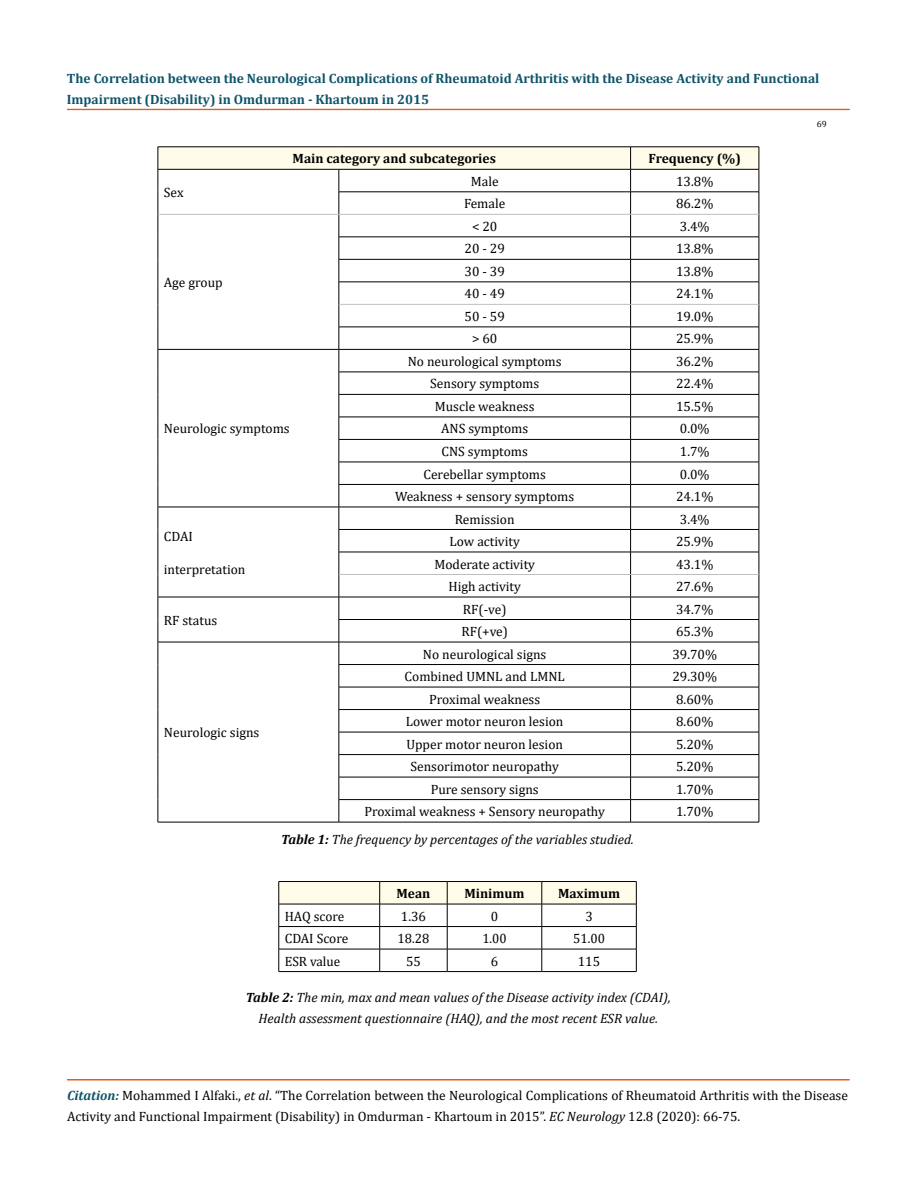
<style>
.page{position:relative;width:917px;height:1190px;background:#fff}
.page>*{position:absolute;margin:0;border:0;box-sizing:border-box;transform-origin:0 0}
.t1{font:13.5px/21px "Cambria";color:#000}
.t2{font:italic 13.5px/21px "Cambria";color:#000;text-align:center}
.t3{font:700 13.5px/21px "Cambria";color:#0e546a}
.t4{font:700 13.5px "Cambria";color:#000}
.t5{font:13.5px "Cambria";color:#000;scale:.96 1}
.t6{font:9px "Cambria";color:#000}
.s1{font-weight:700}
.s2{font-weight:700;font-style:italic;color:#0e546a}
.s3{font-style:italic}
</style>
<div class="page">
<div style="left:67px;top:109px;width:782px;height:1px;border:1px solid #e05d1a"></div>
<div style="left:67px;top:1079px;width:782px;height:1px;border:1px solid #e05d1a"></div>
<hr style="left:158px;top:146px;width:181px;height:1px;background:#000">
<hr style="left:339px;top:146px;width:291px;height:1px;background:#000">
<hr style="left:630px;top:146px;width:129px;height:1px;background:#000">
<svg style="left:158px;top:147px;width:601px;height:675px"></svg>
<hr style="left:158px;top:822px;width:181px;height:1px;background:#000">
<hr style="left:339px;top:822px;width:291px;height:1px;background:#000">
<hr style="left:630px;top:822px;width:129px;height:1px;background:#000">
<hr style="left:158px;top:214px;width:181px;height:1px;background:#bfbfbf">
<hr style="left:339px;top:214px;width:291px;height:1px;background:#bfbfbf">
<hr style="left:630px;top:214px;width:128px;height:1px;background:#bfbfbf">
<hr style="left:339px;top:304px;width:291px;height:1px;background:#bfbfbf">
<hr style="left:630px;top:304px;width:128px;height:1px;background:#bfbfbf">
<hr style="left:339px;top:574px;width:291px;height:1px;background:#bfbfbf">
<hr style="left:630px;top:574px;width:128px;height:1px;background:#bfbfbf">
<svg style="left:278px;top:881px;width:359px;height:90px"></svg>
<hr style="left:278px;top:971px;width:101px;height:1px;background:#000">
<hr style="left:379px;top:971px;width:68px;height:1px;background:#000">
<hr style="left:447px;top:971px;width:94px;height:1px;background:#000">
<hr style="left:541px;top:971px;width:95px;height:1px;background:#000">
<p class="t3" style="left:67px;top:68px;width:754px">The Correlation between the Neurological Complications of Rheumatoid Arthritis with the Disease Activity and Functional<br>Impairment (Disability) in Omdurman - Khartoum in 2015</p>
<p class="t6" style="left:816px;top:118px;width:11px">69</p>
<p class="t4" style="left:292px;top:149px;width:205px">Main category and subcategories</p>
<p class="t4" style="left:648px;top:149px;width:94px">Frequency (%)</p>
<p class="t1" style="left:164px;top:182px;width:21px">Sex</p>
<p class="t1" style="left:471px;top:171px;width:29px">Male</p>
<p class="t1" style="left:676px;top:171px;width:39px">13.8%</p>
<p class="t1" style="left:464px;top:193px;width:43px">Female</p>
<p class="t1" style="left:676px;top:193px;width:39px">86.2%</p>
<p class="t1" style="left:164px;top:272px;width:60px">Age group</p>
<p class="t1" style="left:164px;top:418px;width:127px">Neurologic symptoms</p>
<p class="t1" style="left:164px;top:525px;width:30px">CDAI</p>
<p class="t1" style="left:164px;top:558px;width:83px">interpretation</p>
<p class="t1" style="left:164px;top:609px;width:55px">RF status</p>
<p class="t1" style="left:472px;top:216px;width:27px">&lt; 20</p>
<p class="t1" style="left:680px;top:216px;width:31px">3.4%</p>
<p class="t1" style="left:464px;top:238px;width:42px">20 - 29</p>
<p class="t1" style="left:676px;top:238px;width:39px">13.8%</p>
<p class="t1" style="left:464px;top:261px;width:42px">30 - 39</p>
<p class="t1" style="left:676px;top:261px;width:39px">13.8%</p>
<p class="t1" style="left:464px;top:283px;width:42px">40 - 49</p>
<p class="t1" style="left:676px;top:283px;width:39px">24.1%</p>
<p class="t1" style="left:464px;top:306px;width:42px">50 - 59</p>
<p class="t1" style="left:676px;top:306px;width:39px">19.0%</p>
<p class="t1" style="left:472px;top:328px;width:27px">&gt; 60</p>
<p class="t1" style="left:676px;top:328px;width:39px">25.9%</p>
<p class="t1" style="left:408px;top:351px;width:155px">No neurological symptoms</p>
<p class="t1" style="left:676px;top:351px;width:39px">36.2%</p>
<p class="t1" style="left:430px;top:373px;width:111px">Sensory symptoms</p>
<p class="t1" style="left:676px;top:373px;width:39px">22.4%</p>
<p class="t1" style="left:435px;top:396px;width:101px">Muscle weakness</p>
<p class="t1" style="left:676px;top:396px;width:39px">15.5%</p>
<p class="t1" style="left:441px;top:418px;width:89px">ANS symptoms</p>
<p class="t1" style="left:680px;top:418px;width:31px">0.0%</p>
<p class="t1" style="left:441px;top:441px;width:88px">CNS symptoms</p>
<p class="t1" style="left:680px;top:441px;width:31px">1.7%</p>
<p class="t1" style="left:423px;top:463px;width:124px">Cerebellar symptoms</p>
<p class="t1" style="left:680px;top:463px;width:31px">0.0%</p>
<p class="t1" style="left:395px;top:486px;width:181px">Weakness + sensory symptoms</p>
<p class="t1" style="left:676px;top:486px;width:39px">24.1%</p>
<p class="t1" style="left:455px;top:508px;width:61px">Remission</p>
<p class="t1" style="left:680px;top:508px;width:31px">3.4%</p>
<p class="t1" style="left:449px;top:531px;width:72px">Low activity</p>
<p class="t1" style="left:676px;top:531px;width:39px">25.9%</p>
<p class="t1" style="left:434px;top:553px;width:102px">Moderate activity</p>
<p class="t1" style="left:676px;top:553px;width:39px">43.1%</p>
<p class="t1" style="left:448px;top:576px;width:74px">High activity</p>
<p class="t1" style="left:676px;top:576px;width:39px">27.6%</p>
<p class="t1" style="left:463px;top:598px;width:45px">RF(-ve)</p>
<p class="t1" style="left:676px;top:598px;width:39px">34.7%</p>
<p class="t1" style="left:461px;top:621px;width:48px">RF(+ve)</p>
<p class="t1" style="left:676px;top:621px;width:39px">65.3%</p>
<p class="t1" style="left:164px;top:722px;width:97px">Neurologic signs</p>
<p class="t1" style="left:423px;top:643px;width:125px">No neurological signs</p>
<p class="t1" style="left:672px;top:643px;width:46px">39.70%</p>
<p class="t1" style="left:404px;top:666px;width:162px">Combined UMNL and LMNL</p>
<p class="t1" style="left:672px;top:666px;width:46px">29.30%</p>
<p class="t1" style="left:429px;top:688px;width:113px">Proximal weakness</p>
<p class="t1" style="left:676px;top:688px;width:39px">8.60%</p>
<p class="t1" style="left:406px;top:711px;width:159px">Lower motor neuron lesion</p>
<p class="t1" style="left:676px;top:711px;width:39px">8.60%</p>
<p class="t1" style="left:406px;top:733px;width:158px">Upper motor neuron lesion</p>
<p class="t1" style="left:676px;top:733px;width:39px">5.20%</p>
<p class="t1" style="left:410px;top:756px;width:150px">Sensorimotor neuropathy</p>
<p class="t1" style="left:676px;top:756px;width:39px">5.20%</p>
<p class="t1" style="left:431px;top:778px;width:109px">Pure sensory signs</p>
<p class="t1" style="left:676px;top:778px;width:39px">1.70%</p>
<p class="t1" style="left:364px;top:801px;width:242px">Proximal weakness + Sensory neuropathy</p>
<p class="t1" style="left:676px;top:801px;width:39px">1.70%</p>
<p class="t2" style="left:281px;top:828px;width:354px"><span class="s1">Table 1:</span> The frequency by percentages of the variables studied.</p>
<p class="t4" style="left:396px;top:884px;width:35px">Mean</p>
<p class="t4" style="left:464px;top:884px;width:62px">Minimum</p>
<p class="t4" style="left:558px;top:884px;width:64px">Maximum</p>
<p class="t1" style="left:285px;top:905px;width:61px">HAQ score</p>
<p class="t1" style="left:401px;top:905px;width:27px">1.36</p>
<p class="t1" style="left:491px;top:905px;width:9px">0</p>
<p class="t1" style="left:585px;top:905px;width:9px">3</p>
<p class="t1" style="left:285px;top:928px;width:65px">CDAI Score</p>
<p class="t1" style="left:397px;top:928px;width:33px">18.28</p>
<p class="t5" style="left:482px;top:930px;width:27px">1.00</p>
<p class="t1" style="left:573px;top:928px;width:33px">51.00</p>
<p class="t1" style="left:285px;top:950px;width:57px">ESR value</p>
<p class="t1" style="left:406px;top:950px;width:16px">55</p>
<p class="t1" style="left:491px;top:950px;width:9px">6</p>
<p class="t1" style="left:578px;top:950px;width:24px">115</p>
<p class="t2" style="left:246px;top:986px;width:426px"><span class="s1">Table 2:</span> The min, max and mean values of the Disease activity index (CDAI),<br>Health assessment questionnaire (HAQ), and the most recent ESR value.</p>
<p class="t1" style="left:67px;top:1084px;width:782px"><span class="s2">Citation:</span> Mohammed I Alfaki., <span class="s3">et al</span>. “The Correlation between the Neurological Complications of Rheumatoid Arthritis with the Disease<br>Activity and Functional Impairment (Disability) in Omdurman - Khartoum in 2015”. <span class="s3">EC Neurology</span> 12.8 (2020): 66-75.</p>
</div>
